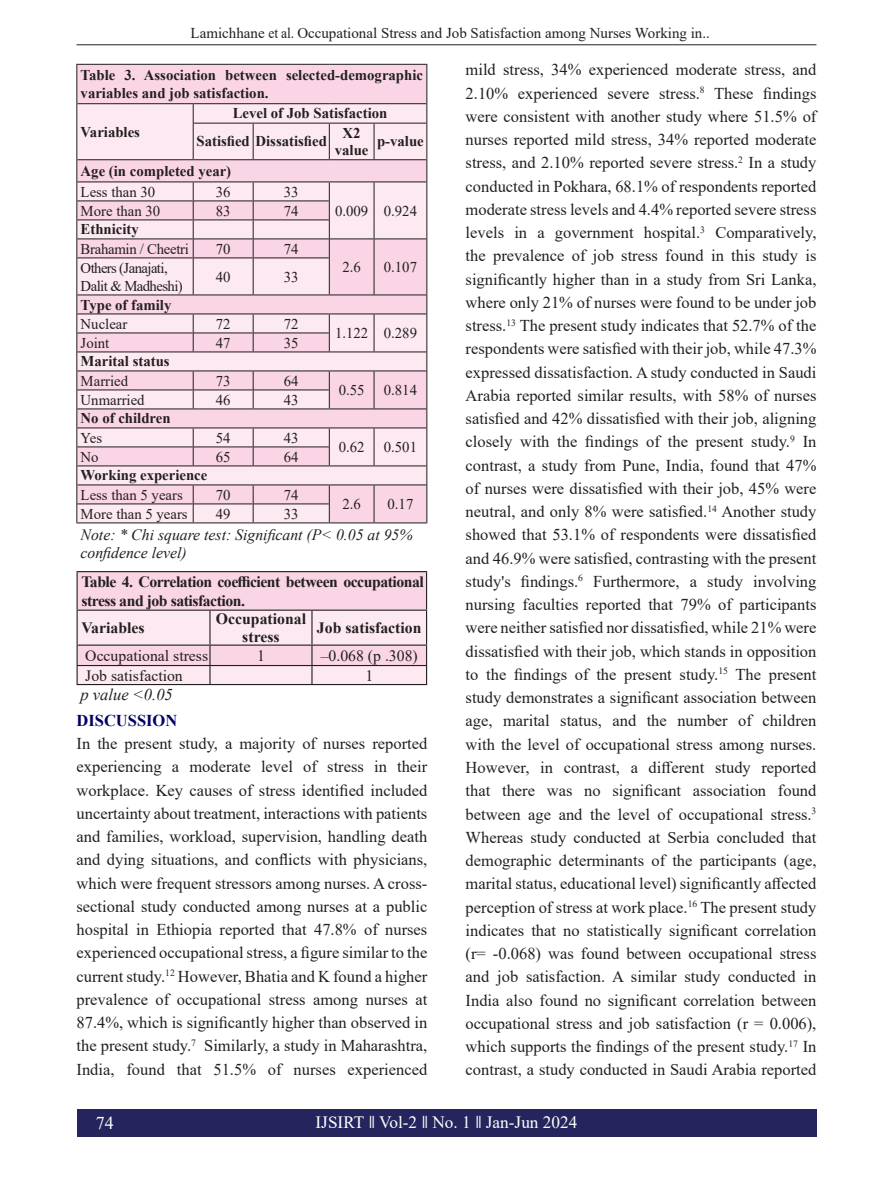
<style>
.page{position:relative;width:893px;height:1191px;background:#fff}
.page>*{position:absolute;margin:0;border:0;box-sizing:border-box;transform-origin:0 0}
.t1{font:18px "Times New Roman";color:#fff}
.t2{font:17.25px "Times New Roman";color:#fff}
.t3{font:16.5px/23.2px "Times New Roman";color:#231f20;text-align:justify}
.t4{font:italic 16.5px "Times New Roman";color:#231f20}
.t5{font:700 16.5px "Times New Roman";color:#000065}
.t6{font:700 15.75px/18.9px "Times New Roman";letter-spacing:-.03em;color:#231f20}
.t7{font:italic 15.75px/18px "Times New Roman";color:#231f20}
.t8{font:15.75px "Times New Roman";color:#231f20}
.t9{font:700 15.75px/18.9px "Times New Roman";color:#231f20;text-align:center}
.heading_1{font:15px "Times New Roman";color:#231f20}
.t10{font:700 14.85px/17.9px "Times New Roman";color:#231f20}
.t11{font:14.85px "Times New Roman";color:#231f20}
.t12{font:14.85px "Times New Roman";letter-spacing:-.04em;color:#231f20}
.t13{font:14.85px "Times New Roman";letter-spacing:-.02em;color:#231f20}
</style>
<div class="page">
<div style="left:77px;top:1108px;width:739px;height:28px;background:#25245d"></div>
<hr style="left:77px;top:44px;width:739px;height:1px;background:#231f20">
<div style="left:77px;top:65px;width:349px;height:38px;background:#fad5e5"></div>
<hr style="left:76px;top:65px;width:1px;height:39px;background:#231f20">
<hr style="left:426px;top:65px;width:1px;height:39px;background:#231f20">
<hr style="left:76px;top:64px;width:117px;height:1px;background:#231f20">
<hr style="left:193px;top:64px;width:60px;height:1px;background:#231f20">
<hr style="left:253px;top:64px;width:76px;height:1px;background:#231f20">
<hr style="left:329px;top:64px;width:45px;height:1px;background:#231f20">
<hr style="left:374px;top:64px;width:53px;height:1px;background:#231f20">
<hr style="left:77px;top:103px;width:116px;height:1px;background:#231f20">
<hr style="left:193px;top:103px;width:60px;height:1px;background:#231f20">
<hr style="left:253px;top:103px;width:76px;height:1px;background:#231f20">
<hr style="left:329px;top:103px;width:45px;height:1px;background:#231f20">
<hr style="left:374px;top:103px;width:52px;height:1px;background:#231f20">
<svg style="left:76px;top:104px;width:351px;height:419px;background:#e9d0da"></svg>
<hr style="left:77px;top:684px;width:133px;height:1px;background:#231f20">
<hr style="left:210px;top:684px;width:102px;height:1px;background:#231f20">
<hr style="left:312px;top:684px;width:115px;height:1px;background:#231f20">
<svg style="left:77px;top:571px;width:350px;height:113px;background:#f0d5e0"></svg>
<p class="heading_1" style="left:190px;top:22px;width:521px">Lamichhane et al. Occupational Stress and Job Satisfaction among Nurses Working in..</p>
<p class="t3" style="left:466px;top:58px;width:352px">mild stress, 34% experienced moderate stress, and 2.10% experienced severe stress.<sup>8</sup> These findings were consistent with another study where 51.5% of nurses reported mild stress, 34% reported moderate stress, and 2.10% reported severe stress.<sup>2</sup> In a study conducted in Pokhara, 68.1% of respondents reported moderate stress levels and 4.4% reported severe stress levels in a government hospital.<sup>3</sup> Comparatively, the prevalence of job stress found in this study is significantly higher than in a study from Sri Lanka, where only 21% of nurses were found to be under job stress.<sup>13</sup> The present study indicates that 52.7% of the respondents were satisfied with their job, while 47.3% expressed dissatisfaction. A study conducted in Saudi Arabia reported similar results, with 58% of nurses satisfied and 42% dissatisfied with their job, aligning closely with the findings of the present study.<sup>9</sup> In contrast, a study from Pune, India, found that 47% of nurses were dissatisfied with their job, 45% were neutral, and only 8% were satisfied.<sup>14</sup> Another study showed that 53.1% of respondents were dissatisfied and 46.9% were satisfied, contrasting with the present study's findings.<sup>6</sup> Furthermore, a study involving nursing faculties reported that 79% of participants were neither satisfied nor dissatisfied, while 21% were dissatisfied with their job, which stands in opposition to the findings of the present study.<sup>15</sup> The present study demonstrates a significant association between age, marital status, and the number of children with the level of occupational stress among nurses.<br>However, in contrast, a different study reported that there was no significant association found between age and the level of occupational stress.<sup>3<br></sup>Whereas study conducted at Serbia concluded that demographic determinants of the participants (age, marital status, educational level) significantly affected perception of stress at work place.<sup>16</sup> The present study indicates that no statistically significant correlation (r= -0.068) was found between occupational stress and job satisfaction. A similar study conducted in India also found no significant correlation between occupational stress and job satisfaction (r = 0.006), which supports the findings of the present study.<sup>17</sup> In contrast, a study conducted in Saudi Arabia reported</p>
<p class="t10" style="left:81px;top:66px;width:344px">Table 3. Association between selected-demographic variables and job satisfaction.</p>
<p class="t10" style="left:81px;top:122px;width:61px">Variables</p>
<p class="t10" style="left:233px;top:104px;width:156px">Level of Job Satisfaction</p>
<p class="t10" style="left:196px;top:132px;width:132px">Satisfied Dissatisfied</p>
<p class="t10" style="left:335px;top:123px;width:35px;text-align:center">X2 value</p>
<p class="t10" style="left:377px;top:132px;width:48px">p-value</p>
<p class="t10" style="left:81px;top:161px;width:152px">Age (in completed year)</p>
<p class="t11" style="left:81px;top:181px;width:76px">Less than 30</p>
<p class="t11" style="left:216px;top:181px;width:16px">36</p>
<p class="t11" style="left:284px;top:181px;width:16px">33</p>
<p class="t11" style="left:81px;top:200px;width:81px">More than 30</p>
<p class="t11" style="left:216px;top:200px;width:16px">83</p>
<p class="t11" style="left:284px;top:200px;width:16px">74</p>
<p class="t11" style="left:335px;top:200px;width:35px">0.009</p>
<p class="t11" style="left:384px;top:200px;width:35px">0.924</p>
<p class="t10" style="left:81px;top:220px;width:60px">Ethnicity</p>
<p class="t13" style="left:81px;top:238px;width:110px">Brahamin / Cheetri</p>
<p class="t11" style="left:216px;top:238px;width:16px">70</p>
<p class="t11" style="left:284px;top:238px;width:16px">74</p>
<p class="t12" style="left:81px;top:257px;width:89px">Others (Janajati,</p>
<p class="t11" style="left:342px;top:257px;width:20px">2.6</p>
<p class="t11" style="left:384px;top:257px;width:35px">0.107</p>
<p class="t12" style="left:81px;top:275px;width:104px">Dalit &amp; Madheshi)</p>
<p class="t11" style="left:216px;top:266px;width:16px">40</p>
<p class="t11" style="left:284px;top:266px;width:16px">33</p>
<p class="t10" style="left:81px;top:295px;width:92px">Type of family</p>
<p class="t11" style="left:81px;top:313px;width:48px">Nuclear</p>
<p class="t11" style="left:216px;top:313px;width:16px">72</p>
<p class="t11" style="left:284px;top:313px;width:16px">72</p>
<p class="t11" style="left:335px;top:323px;width:35px">1.122</p>
<p class="t11" style="left:384px;top:323px;width:35px">0.289</p>
<p class="t11" style="left:81px;top:332px;width:30px">Joint</p>
<p class="t11" style="left:216px;top:332px;width:16px">47</p>
<p class="t11" style="left:284px;top:332px;width:16px">35</p>
<p class="t10" style="left:81px;top:352px;width:91px">Marital status</p>
<p class="t11" style="left:81px;top:370px;width:49px">Married</p>
<p class="t11" style="left:216px;top:370px;width:16px">73</p>
<p class="t11" style="left:284px;top:370px;width:16px">64</p>
<p class="t11" style="left:339px;top:380px;width:27px">0.55</p>
<p class="t11" style="left:384px;top:380px;width:35px">0.814</p>
<p class="t11" style="left:81px;top:389px;width:65px">Unmarried</p>
<p class="t11" style="left:216px;top:389px;width:16px">46</p>
<p class="t11" style="left:284px;top:389px;width:16px">43</p>
<p class="t10" style="left:81px;top:409px;width:92px">No of children</p>
<p class="t11" style="left:81px;top:427px;width:23px">Yes</p>
<p class="t11" style="left:216px;top:427px;width:16px">54</p>
<p class="t11" style="left:284px;top:427px;width:16px">43</p>
<p class="t11" style="left:339px;top:436px;width:27px">0.62</p>
<p class="t11" style="left:384px;top:436px;width:35px">0.501</p>
<p class="t11" style="left:81px;top:446px;width:20px">No</p>
<p class="t11" style="left:216px;top:446px;width:16px">65</p>
<p class="t11" style="left:284px;top:446px;width:16px">64</p>
<p class="t10" style="left:81px;top:466px;width:128px">Working experience</p>
<p class="t11" style="left:81px;top:484px;width:104px">Less than 5 years</p>
<p class="t11" style="left:216px;top:484px;width:16px">70</p>
<p class="t11" style="left:284px;top:484px;width:16px">74</p>
<p class="t11" style="left:342px;top:493px;width:20px">2.6</p>
<p class="t11" style="left:387px;top:493px;width:27px">0.17</p>
<p class="t11" style="left:81px;top:503px;width:109px">More than 5 years</p>
<p class="t11" style="left:216px;top:503px;width:16px">49</p>
<p class="t11" style="left:284px;top:503px;width:16px">33</p>
<p class="t7" style="left:81px;top:525px;width:334px">Note: * Chi square test: Significant (P&lt; 0.05 at 95% confidence level)</p>
<p class="t6" style="left:81px;top:571px;width:344px">Table 4. Correlation coefficient between occupational stress and job satisfaction.</p>
<p class="t9" style="left:81px;top:618px;width:65px">Variables</p>
<p class="t9" style="left:216px;top:608px;width:92px">Occupational stress</p>
<p class="t9" style="left:317px;top:618px;width:106px">Job satisfaction</p>
<p class="t8" style="left:85px;top:644px;width:124px">Occupational stress</p>
<p class="t8" style="left:257px;top:644px;width:9px">1</p>
<p class="t8" style="left:321px;top:644px;width:99px">–0.068 (p .308)</p>
<p class="t8" style="left:85px;top:664px;width:99px">Job satisfaction</p>
<p class="t8" style="left:365px;top:664px;width:9px">1</p>
<p class="t4" style="left:81px;top:682px;width:94px">p value &lt;0.05</p>
<p class="t5" style="left:77px;top:708px;width:102px">DISCUSSION</p>
<p class="t3" style="left:77px;top:731px;width:352px">In the present study, a majority of nurses reported experiencing a moderate level of stress in their workplace. Key causes of stress identified included uncertainty about treatment, interactions with patients and families, workload, supervision, handling death and dying situations, and conflicts with physicians, which were frequent stressors among nurses. A cross&shy;sectional study conducted among nurses at a public hospital in Ethiopia reported that 47.8% of nurses experienced occupational stress, a figure similar to the current study.<sup>12</sup> However, Bhatia and K found a higher prevalence of occupational stress among nurses at 87.4%, which is significantly higher than observed in the present study.<sup>7</sup> Similarly, a study in Maharashtra, India, found that 51.5% of nurses experienced</p>
<p class="t1" style="left:96px;top:1110px;width:19px">74</p>
<p class="t2" style="left:316px;top:1110px;width:263px">IJSIRT Vol-2 No. 1 Jan-Jun 2024</p>
</div>
